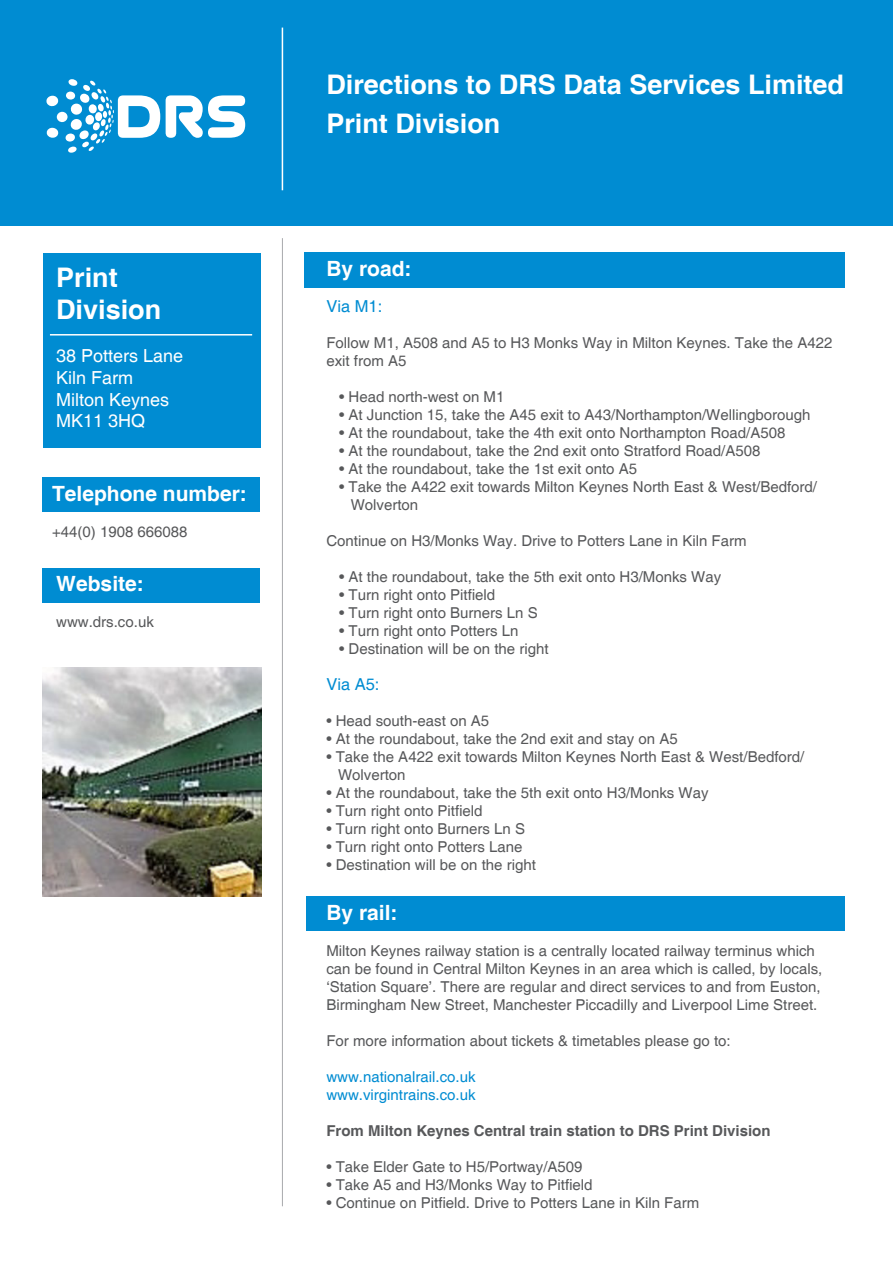
<style>
.page{position:relative;width:893px;height:1263px;background:#fff}
.page>*{position:absolute;margin:0;border:0;box-sizing:border-box;transform-origin:0 0}
.t1{font:700 27px "Helvetica";color:#fff}
.t2{font:700 21px "Helvetica";color:#fff}
.t3{font:18px "Helvetica";color:#fff}
.t4{font:16.5px "Helvetica";color:#008cd2}
.t5{font:15px/18px "Helvetica";color:#57585a}
.t6{font:700 15px "Helvetica";color:#57585a}
.t7{font:15px "Helvetica";color:#008cd2}
.s1{color:#fff}
</style>
<div class="page">
<div style="left:43px;top:254px;width:217px;height:194px;background:#008cd2"></div>
<div style="left:0;top:0;width:893px;height:225px;background:#008cd2"></div>
<div style="left:304px;top:252px;width:541px;height:36px;background:#008cd2"></div>
<div style="left:42px;top:478px;width:218px;height:34px;background:#008cd2"></div>
<div style="left:42px;top:568px;width:218px;height:34px;background:#008cd2"></div>
<div style="left:306px;top:896px;width:539px;height:35px;background:#008cd2"></div>
<hr style="left:282px;top:28px;width:1px;height:162px;background:#fff">
<hr style="left:50px;top:334px;width:202px;height:1px;background:#fff">
<hr style="left:282px;top:238px;width:1px;height:968px;background:#a8a9ad">
<svg style="left:46px;top:79px;width:114px;height:74px"></svg>
<svg style="left:166px;top:95px;width:79px;height:43px"></svg>
<img style="left:43px;top:668px;width:218px;height:228px">
<p class="t1" style="left:56px;top:261px;width:63px">Print</p>
<p class="t1" style="left:56px;top:293px;width:107px">Division</p>
<p class="t3" style="left:56px;top:346px;width:129px">38 Potters Lane</p>
<p class="t3" style="left:56px;top:367px;width:79px">Kiln Farm</p>
<p class="t3" style="left:56px;top:389px;width:115px">Milton Keynes</p>
<p class="t3" style="left:56px;top:410px;width:91px">MK11 3HQ</p>
<p class="t2" style="left:52px;top:481px;width:196px">Telephone number:</p>
<p class="t5" style="left:52px;top:523px;width:137px">+44(0) 1908 666088</p>
<p class="t2" style="left:56px;top:571px;width:89px">Website:</p>
<p class="t5" style="left:56px;top:614px;width:99px">www.drs.co.uk</p>
<p class="t1" style="left:326px;top:68px;width:519px">Directions to DRS Data Services Limited</p>
<p class="t1" style="left:326px;top:107px;width:176px">Print Division</p>
<p class="t2" style="left:326px;top:256px;width:87px">By road:</p>
<p class="t4" style="left:326px;top:297px;width:57px">Via M1:</p>
<p class="t5" style="left:326px;top:335px;width:508px">Follow M1, A508 and A5 to H3 Monks Way in Milton Keynes. Take the A422 exit from A5</p>
<p class="t5" style="left:339px;top:389px;width:167px">• Head north-west on M1</p>
<p class="t5" style="left:339px;top:407px;width:473px">• At Junction 15, take the A45 exit to A43/Northampton/Wellingborough</p>
<p class="t5" style="left:339px;top:425px;width:448px">• At the roundabout, take the 4th exit onto Northampton Road/A508</p>
<p class="t5" style="left:339px;top:443px;width:423px">• At the roundabout, take the 2nd exit onto Stratford Road/A508</p>
<p class="t5" style="left:339px;top:461px;width:299px">• At the roundabout, take the 1st exit onto A5</p>
<p class="t5" style="left:339px;top:479px;width:479px">• Take the A422 exit towards Milton Keynes North East &amp; West/Bedford/ <span class="s1">i</span> Wolverton</p>
<p class="t5" style="left:326px;top:533px;width:422px">Continue on H3/Monks Way. Drive to Potters Lane in Kiln Farm</p>
<p class="t5" style="left:339px;top:569px;width:384px">• At the roundabout, take the 5th exit onto H3/Monks Way</p>
<p class="t5" style="left:339px;top:587px;width:158px">• Turn right onto Pitfield</p>
<p class="t5" style="left:339px;top:605px;width:200px">• Turn right onto Burners Ln S</p>
<p class="t5" style="left:339px;top:623px;width:181px">• Turn right onto Potters Ln</p>
<p class="t5" style="left:339px;top:641px;width:211px">• Destination will be on the right</p>
<p class="t4" style="left:326px;top:675px;width:55px">Via A5:</p>
<p class="t5" style="left:326px;top:713px;width:164px">• Head south-east on A5</p>
<p class="t5" style="left:326px;top:731px;width:353px">• At the roundabout, take the 2nd exit and stay on A5</p>
<p class="t5" style="left:326px;top:749px;width:479px">• Take the A422 exit towards Milton Keynes North East &amp; West/Bedford/ <span class="s1">i</span> Wolverton</p>
<p class="t5" style="left:326px;top:785px;width:384px">• At the roundabout, take the 5th exit onto H3/Monks Way</p>
<p class="t5" style="left:326px;top:803px;width:158px">• Turn right onto Pitfield</p>
<p class="t5" style="left:326px;top:821px;width:200px">• Turn right onto Burners Ln S</p>
<p class="t5" style="left:326px;top:839px;width:198px">• Turn right onto Potters Lane</p>
<p class="t5" style="left:326px;top:857px;width:211px">• Destination will be on the right</p>
<p class="t2" style="left:326px;top:900px;width:73px">By rail:</p>
<p class="t5" style="left:326px;top:942px;width:498px">Milton Keynes railway station is a centrally located railway terminus which can be found in Central Milton Keynes in an area which is called, by locals, ‘Station Square’. There are regular and direct services to and from Euston, Birmingham New Street, Manchester Piccadilly and Liverpool Lime Street.</p>
<p class="t5" style="left:326px;top:1032px;width:406px">For more information about tickets &amp; timetables please go to:</p>
<p class="t7" style="left:326px;top:1068px;width:151px">www.nationalrail.co.uk</p>
<p class="t7" style="left:326px;top:1086px;width:151px">www.virgintrains.co.uk</p>
<p class="t6" style="left:326px;top:1121px;width:446px">From Milton Keynes Central train station to DRS Print Division</p>
<p class="t5" style="left:326px;top:1158px;width:258px">• Take Elder Gate to H5/Portway/A509</p>
<p class="t5" style="left:326px;top:1176px;width:268px">• Take A5 and H3/Monks Way to Pitfield</p>
<p class="t5" style="left:326px;top:1194px;width:374px">• Continue on Pitfield. Drive to Potters Lane in Kiln Farm</p>
</div>
